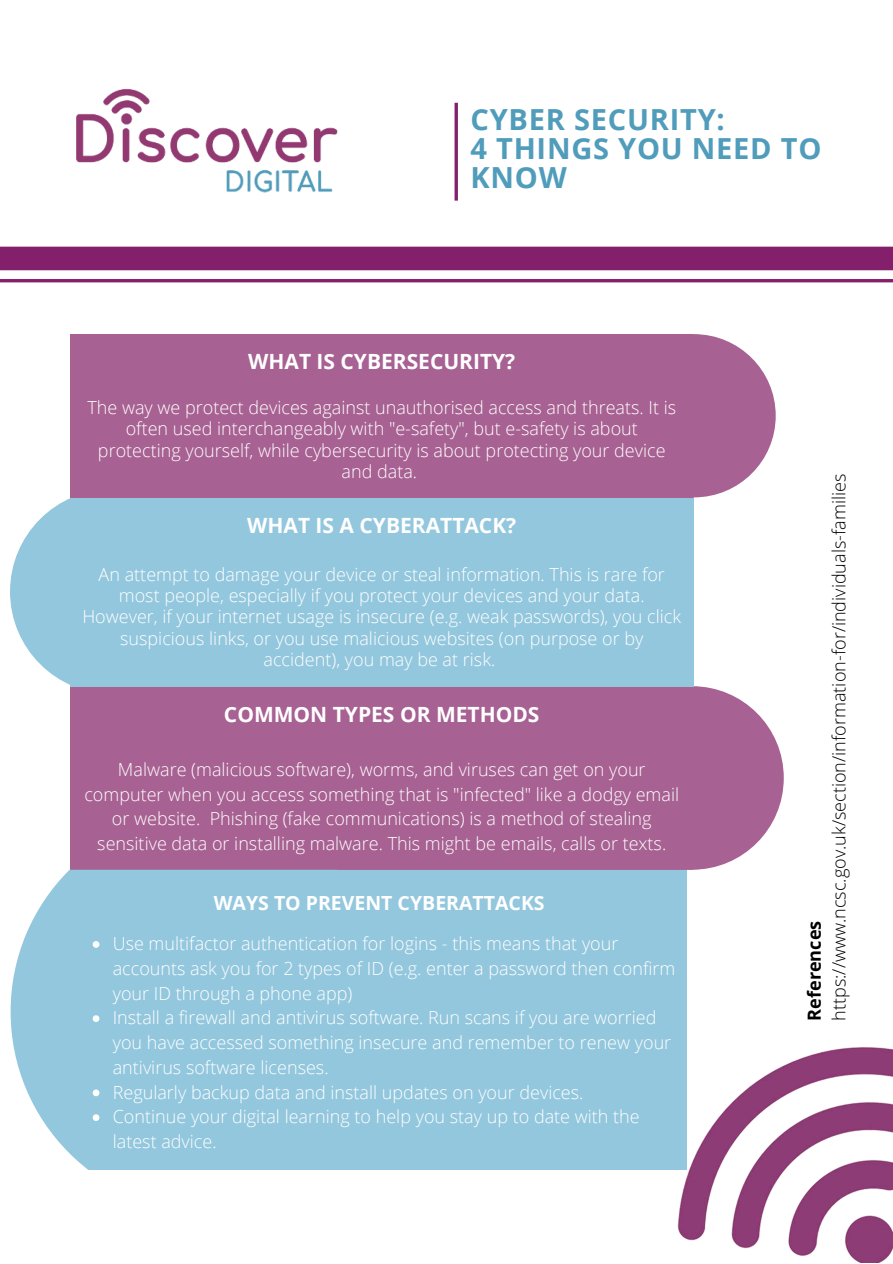
<style>
.page{position:relative;width:893px;height:1264px;background:#fff}
.page>*{position:absolute;margin:0;border:0;box-sizing:border-box;transform-origin:0 0}
.t1{font:700 28.95px/28.8px "Open Sans";letter-spacing:.025em;color:#509cbb}
.t2{font:700 21px "Open Sans";color:#fff}
.t3{font:700 19.5px "Open Sans";color:#fff}
.t4{font:300 18px/24.8px "Open Sans";color:#fff;text-align:center}
.t5{font:300 18px "Open Sans";color:#000}
.t6{font:700 18px "Open Sans";color:#000}
</style>
<div class="page">
<div style="left:11px;top:869px;width:675px;height:300px;background:#93c7dd"></div>
<img style="left:668px;top:1033px;width:224px;height:229px">
<img style="left:76px;top:89px;width:262px;height:104px">
<svg style="left:454px;top:103px;width:4px;height:98px"></svg>
<hr style="left:0;top:279px;width:892px;height:3px;background:#84206b">
<div style="left:0;top:247px;width:892px;height:23px;background:#84206b"></div>
<svg style="left:693px;top:334px;width:82px;height:163px;fill:#a76192"></svg>
<svg style="left:693px;top:686px;width:90px;height:183px;fill:#a76192"></svg>
<svg style="left:10px;top:498px;width:60px;height:187px;fill:#93c7dd"></svg>
<div style="left:70px;top:334px;width:623px;height:535px;background:#a76192"></div>
<div style="left:70px;top:498px;width:623px;height:188px;background:#93c7dd"></div>
<svg style="left:93px;top:941px;width:6px;height:6px"></svg>
<svg style="left:93px;top:1015px;width:6px;height:7px"></svg>
<svg style="left:93px;top:1089px;width:6px;height:7px"></svg>
<svg style="left:93px;top:1114px;width:6px;height:6px"></svg>
<h1 class="t1" style="left:470px;top:104px;width:352px">CYBER SECURITY:<br>4 THINGS YOU NEED TO<br>KNOW</h1>
<p class="t2" style="left:248px;top:346px;width:268px">WHAT IS CYBERSECURITY?</p>
<p class="t4" style="left:87px;top:396px;width:590px;line-height:21.3px">The way we protect devices against unauthorised access and threats. It is often used interchangeably with "e-safety", but e-safety is about protecting yourself, while cybersecurity is about protecting your device and data.</p>
<p class="t2" style="left:247px;top:511px;width:270px">WHAT IS A CYBERATTACK?</p>
<p class="t4" style="left:82px;top:563px;width:600px;line-height:21.3px">An attempt to damage your device or steal information. This is rare for most people, especially if you protect your devices and your data.<br>However, if your internet usage is insecure (e.g. weak passwords), you click suspicious links, or you use malicious websites (on purpose or by accident), you may be at risk.</p>
<p class="t2" style="left:224px;top:699px;width:317px">COMMON TYPES OR METHODS</p>
<p class="t4" style="left:84px;top:756px;width:596px">Malware (malicious software), worms, and viruses can get on your computer when you access something that is "infected" like a dodgy email or website. Phishing (fake communications) is a method of stealing sensitive data or installing malware. This might be emails, calls or texts.</p>
<p class="t3" style="left:214px;top:888px;width:332px">WAYS TO PREVENT CYBERATTACKS</p>
<p class="t4" style="left:113px;top:930px;width:564px;text-align:left">Use multifactor authentication for logins - this means that your accounts ask you for 2 types of ID (e.g. enter a password then confirm your ID through a phone app)<br>Install a firewall and antivirus software. Run scans if you are worried you have accessed something insecure and remember to renew your antivirus software licenses.<br>Regularly backup data and install updates on your devices.<br>Continue your digital learning to help you stay up to date with the latest advice.</p>
<p class="t6" style="left:801px;top:1020px;width:101px;rotate:-90deg">References</p>
<p class="t5" style="left:826px;top:1020px;width:548px;rotate:-90deg">https://www.ncsc.gov.uk/section/information-for/individuals-families</p>
</div>
